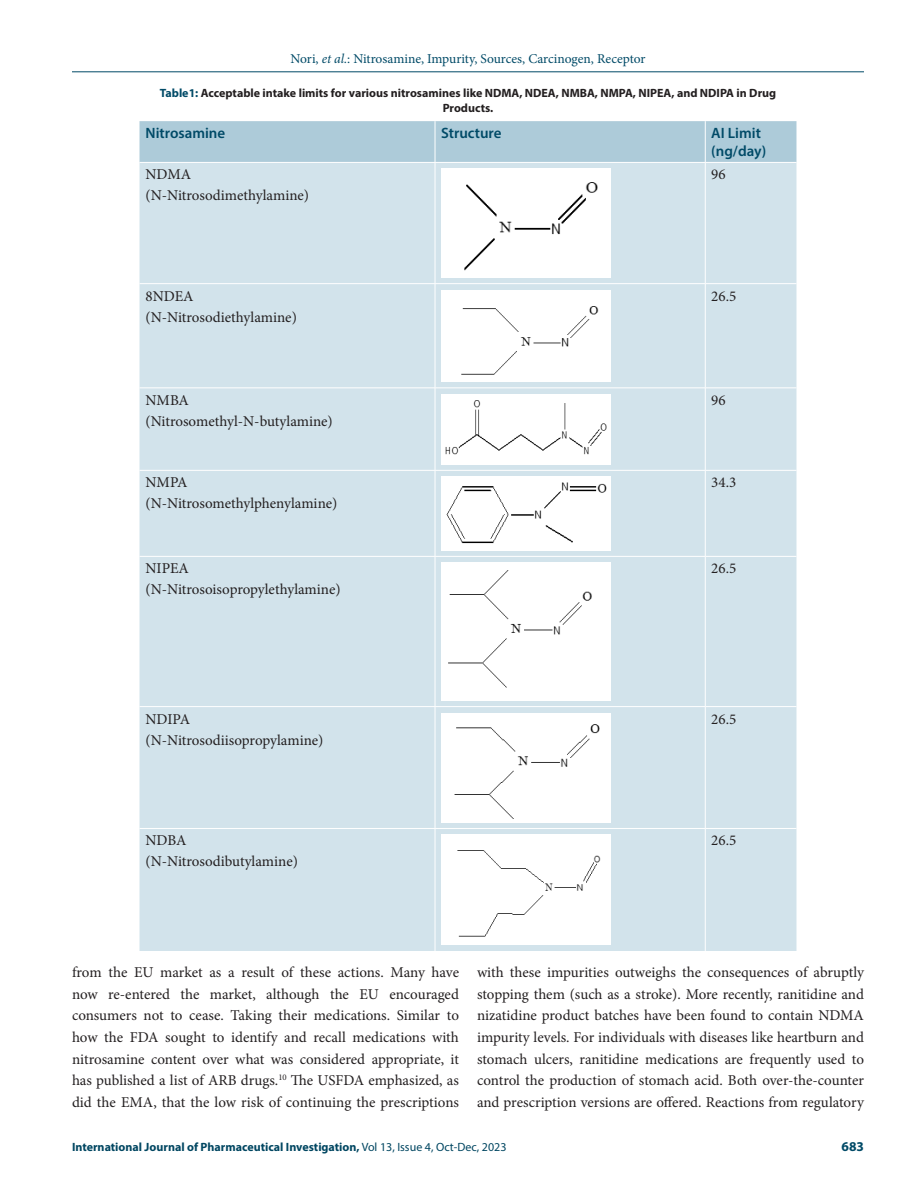
<style>
.page{position:relative;width:918px;height:1188px;background:#fff}
.page>*{position:absolute;margin:0;border:0;box-sizing:border-box;transform-origin:0 0}
.Body_text{font:15px/21.8px "Minion Pro";color:#231f20;text-align:justify}
.Table_Body{font:15px "Minion Pro";color:#231f20}
.Table_Header{font:600 15px/18px "Myriad Pro";color:#004a67}
.t1{font:13.5px "Minion Pro";color:#004a67}
.t2{font:700 13.5px "Myriad Pro";color:#004a67}
.Table_Caption{font:700 12px/15px "Myriad Pro";color:#231f20;text-align:center}
.t3{font:700 12px "Myriad Pro";color:#004661}
.s1{font-style:italic}
.s2{color:#004a67}
.s3{font-weight:400}
</style>
<div class="page">
<hr style="left:72px;top:72px;width:792px;height:1px;background:#004a67">
<div style="left:140px;top:121px;width:656px;height:41px;background:#adcbd9"></div>
<div style="left:140px;top:163px;width:656px;height:788px;background:#d2e3eb"></div>
<hr style="left:435px;top:121px;width:1px;height:41px;background:#fff">
<hr style="left:705px;top:121px;width:1px;height:41px;background:#fff">
<hr style="left:435px;top:163px;width:1px;height:120px;background:#fff">
<hr style="left:705px;top:163px;width:1px;height:120px;background:#fff">
<hr style="left:140px;top:283px;width:295px;height:1px;background:#fff">
<hr style="left:435px;top:283px;width:270px;height:1px;background:#fff">
<hr style="left:435px;top:284px;width:1px;height:104px;background:#fff">
<hr style="left:705px;top:283px;width:91px;height:1px;background:#fff">
<hr style="left:705px;top:284px;width:1px;height:104px;background:#fff">
<hr style="left:140px;top:388px;width:295px;height:1px;background:#fff">
<hr style="left:435px;top:388px;width:270px;height:1px;background:#fff">
<hr style="left:435px;top:388px;width:1px;height:82px;background:#fff">
<hr style="left:705px;top:388px;width:91px;height:1px;background:#fff">
<hr style="left:705px;top:388px;width:1px;height:82px;background:#fff">
<hr style="left:140px;top:470px;width:295px;height:1px;background:#fff">
<hr style="left:435px;top:470px;width:270px;height:1px;background:#fff">
<hr style="left:435px;top:471px;width:1px;height:85px;background:#fff">
<hr style="left:705px;top:470px;width:91px;height:1px;background:#fff">
<hr style="left:705px;top:471px;width:1px;height:85px;background:#fff">
<hr style="left:140px;top:556px;width:295px;height:1px;background:#fff">
<hr style="left:435px;top:556px;width:270px;height:1px;background:#fff">
<hr style="left:435px;top:557px;width:1px;height:149px;background:#fff">
<hr style="left:705px;top:556px;width:91px;height:1px;background:#fff">
<hr style="left:705px;top:557px;width:1px;height:149px;background:#fff">
<hr style="left:140px;top:706px;width:295px;height:1px;background:#fff">
<hr style="left:435px;top:706px;width:270px;height:1px;background:#fff">
<hr style="left:435px;top:707px;width:1px;height:121px;background:#fff">
<hr style="left:705px;top:706px;width:91px;height:1px;background:#fff">
<hr style="left:705px;top:707px;width:1px;height:121px;background:#fff">
<hr style="left:140px;top:828px;width:295px;height:1px;background:#fff">
<hr style="left:435px;top:828px;width:270px;height:1px;background:#fff">
<hr style="left:435px;top:829px;width:1px;height:122px;background:#fff">
<hr style="left:705px;top:828px;width:91px;height:1px;background:#fff">
<hr style="left:705px;top:829px;width:1px;height:122px;background:#fff">
<img style="left:441px;top:168px;width:170px;height:110px">
<img style="left:441px;top:290px;width:170px;height:92px">
<img style="left:441px;top:394px;width:170px;height:70px">
<img style="left:441px;top:477px;width:170px;height:73px">
<img style="left:441px;top:563px;width:170px;height:138px">
<img style="left:441px;top:713px;width:170px;height:109px">
<img style="left:441px;top:835px;width:170px;height:110px">
<p class="t1" style="left:291px;top:50px;width:356px">Nori, <span class="s1">et al.</span>: Nitrosamine, Impurity, Sources, Carcinogen, Receptor</p>
<p class="Table_Caption" style="left:160px;top:85px;width:618px"><span class="s2">Table1:</span> Acceptable intake limits for various nitrosamines like NDMA, NDEA, NMBA, NMPA, NIPEA, and NDIPA in Drug<br>Products.</p>
<p class="Table_Header" style="left:146px;top:124px;width:81px">Nitrosamine</p>
<p class="Table_Header" style="left:441px;top:124px;width:62px">Structure</p>
<p class="Table_Header" style="left:711px;top:124px;width:56px">AI Limit (ng/day)</p>
<p class="Table_Body" style="left:146px;top:164px;width:47px">NDMA</p>
<p class="Table_Body" style="left:146px;top:185px;width:165px">(N-Nitrosodimethylamine)</p>
<p class="Table_Body" style="left:711px;top:164px;width:16px">96</p>
<p class="Table_Body" style="left:146px;top:286px;width:50px">8NDEA</p>
<p class="Table_Body" style="left:146px;top:307px;width:153px">(N-Nitrosodiethylamine)</p>
<p class="Table_Body" style="left:711px;top:286px;width:27px">26.5</p>
<p class="Table_Body" style="left:146px;top:390px;width:45px">NMBA</p>
<p class="Table_Body" style="left:146px;top:411px;width:189px">(Nitrosomethyl-N-butylamine)</p>
<p class="Table_Body" style="left:711px;top:390px;width:16px">96</p>
<p class="Table_Body" style="left:146px;top:472px;width:44px">NMPA</p>
<p class="Table_Body" style="left:146px;top:493px;width:193px">(N-Nitrosomethylphenylamine)</p>
<p class="Table_Body" style="left:711px;top:472px;width:27px">34.3</p>
<p class="Table_Body" style="left:146px;top:558px;width:45px">NIPEA</p>
<p class="Table_Body" style="left:146px;top:579px;width:197px">(N-Nitrosoisopropylethylamine)</p>
<p class="Table_Body" style="left:711px;top:558px;width:27px">26.5</p>
<p class="Table_Body" style="left:146px;top:709px;width:46px">NDIPA</p>
<p class="Table_Body" style="left:146px;top:730px;width:179px">(N-Nitrosodiisopropylamine)</p>
<p class="Table_Body" style="left:711px;top:709px;width:27px">26.5</p>
<p class="Table_Body" style="left:146px;top:831px;width:42px">NDBA</p>
<p class="Table_Body" style="left:146px;top:852px;width:154px">(N-Nitrosodibutylamine)</p>
<p class="Table_Body" style="left:711px;top:831px;width:27px">26.5</p>
<p class="Body_text" style="left:72px;top:961px;width:389px">from the EU market as a result of these actions. Many have now re-entered the market, although the EU encouraged consumers not to cease. Taking their medications. Similar to how the FDA sought to identify and recall medications with nitrosamine content over what was considered appropriate, it has published a list of ARB drugs.<sup>10</sup> The USFDA emphasized, as did the EMA, that the low risk of continuing the prescriptions</p>
<p class="Body_text" style="left:477px;top:961px;width:389px">with these impurities outweighs the consequences of abruptly stopping them (such as a stroke). More recently, ranitidine and nizatidine product batches have been found to contain NDMA impurity levels. For individuals with diseases like heartburn and stomach ulcers, ranitidine medications are frequently used to control the production of stomach acid. Both over-the-counter and prescription versions are offered. Reactions from regulatory</p>
<p class="t3" style="left:72px;top:1139px;width:436px">International Journal of Pharmaceutical Investigation, <span class="s3">Vol 13, Issue 4, Oct-Dec, 2023</span></p>
<p class="t2" style="left:842px;top:1137px;width:24px">683</p>
</div>
